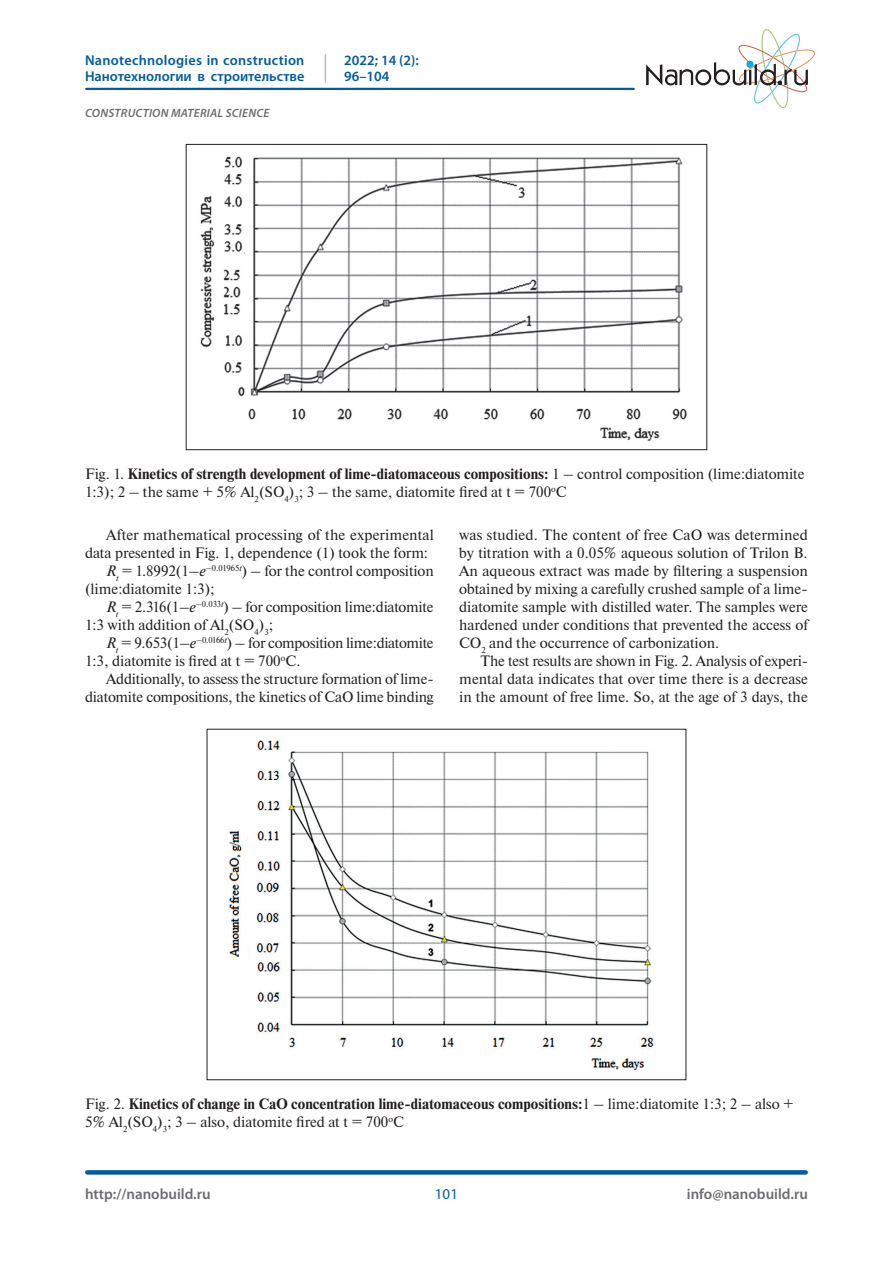
<style>
.page{position:relative;width:893px;height:1263px;background:#fff}
.page>*{position:absolute;margin:0;border:0;box-sizing:border-box;transform-origin:0 0}
.t1{font:15px/18px "Newton";color:#231f20;text-align:justify}
.t2{font:600 15px "Myriad Pro";color:#6c6d70}
.t3{font:15px "Myriad Pro";color:#015ca3}
.t4{font:600 14.25px/16.5px "Myriad Pro";letter-spacing:.005em;color:#015ca3}
.t5{font:italic 600 12px "Myriad Pro";letter-spacing:.02em;color:#6c6d70}
.s1{font-weight:700}
.s2{font-style:italic}
</style>
<div class="page">
<svg style="left:646px;top:29px;width:169px;height:79px"></svg>
<hr style="left:86px;top:88px;width:548px;height:2px;background:#015ca3">
<div style="left:87px;top:1170px;width:719px;height:5px;background:#015ca3"></div>
<svg style="left:325px;top:55px;width:1px;height:27px"></svg>
<img style="left:200px;top:156px;width:487px;height:285px">
<div style="left:186px;top:144px;width:521px;height:306px;border:1px solid #231f20"></div>
<img style="left:229px;top:740px;width:425px;height:331px">
<p class="t4" style="left:85px;top:51px;width:221px">Nanotechnologies in construction<br>Нанотехнологии в строительстве</p>
<p class="t4" style="left:344px;top:51px;width:76px">2022; 14 (2):<br>96–104</p>
<p class="t5" style="left:85px;top:105px;width:186px">CONSTRUCTION MATERIAL SCIENCE</p>
<p class="t1" style="left:85px;top:464px;width:721px">Fig. 1. <span class="s1">Kinetics of strength development of lime-diatomaceous compositions:</span> 1 – control composition (lime:diatomite<br>1:3); 2 – the same + 5% Al<sub>2</sub>(SO<sub>4</sub>)<sub>3</sub>; 3 – the same, diatomite fired at t = 700<sup>о</sup>C</p>
<p class="t1" style="left:106px;top:525px;width:329px">After mathematical processing of the experimental</p>
<p class="t1" style="left:85px;top:543px;width:344px">data presented in Fig. 1, dependence (1) took the form:</p>
<p class="t1" style="left:106px;top:561px;width:329px"><span class="s2">R</span><sub>t</sub> = 1.8992(1–<span class="s2">e</span><sup>–0.01965</sup><sup>t</sup>) – for the control composition</p>
<p class="t1" style="left:85px;top:579px;width:131px">(lime:diatomite 1:3);</p>
<p class="t1" style="left:106px;top:597px;width:329px"><span class="s2">R</span><sub>t</sub> = 2.316(1–<span class="s2">e</span><sup>–0.033</sup><sup>t</sup>) – for composition lime:diatomite</p>
<p class="t1" style="left:85px;top:615px;width:190px">1:3 with addition of Al<sub>2</sub>(SO<sub>4</sub>)<sub>3</sub>;</p>
<p class="t1" style="left:106px;top:633px;width:329px"><span class="s2">R</span><sub>t</sub> = 9.653(1–<span class="s2">e</span><sup>–0.0166</sup><sup>t</sup>) – for composition lime:diatomite</p>
<p class="t1" style="left:85px;top:651px;width:217px">1:3, diatomite is fired at t = 700<sup>o</sup>C.</p>
<p class="t1" style="left:106px;top:669px;width:329px">Additionally, to assess the structure formation of lime-</p>
<p class="t1" style="left:85px;top:687px;width:350px">diatomite compositions, the kinetics of CaO lime binding</p>
<p class="t1" style="left:459px;top:525px;width:350px">was studied. The content of free CaO was determined by titration with a 0.05% aqueous solution of Trilon B.<br>An aqueous extract was made by filtering a suspension obtained by mixing a carefully crushed sample of a lime&shy;diatomite sample with distilled water. The samples were hardened under conditions that prevented the access of CO<sub>2</sub> and the occurrence of carbonization.</p>
<p class="t1" style="left:459px;top:651px;width:350px;text-indent:21px">The test results are shown in Fig. 2. Analysis of experi&shy;mental data indicates that over time there is a decrease in the amount of free lime. So, at the age of 3 days, the</p>
<p class="t1" style="left:85px;top:1094px;width:710px">Fig. 2. <span class="s1">Kinetics of change in CaO concentration lime-diatomaceous compositions:</span>1 – lime:diatomite 1:3; 2 – also +<br>5% Al<sub>2</sub>(SO<sub>4</sub>)<sub>3</sub>; 3 – also, diatomite fired at t = 700<sup>о</sup>С</p>
<p class="t2" style="left:85px;top:1184px;width:127px">http://nanobuild.ru</p>
<p class="t2" style="left:687px;top:1184px;width:123px">info@nanobuild.ru</p>
<p class="t3" style="left:435px;top:1185px;width:25px">101</p>
</div>
